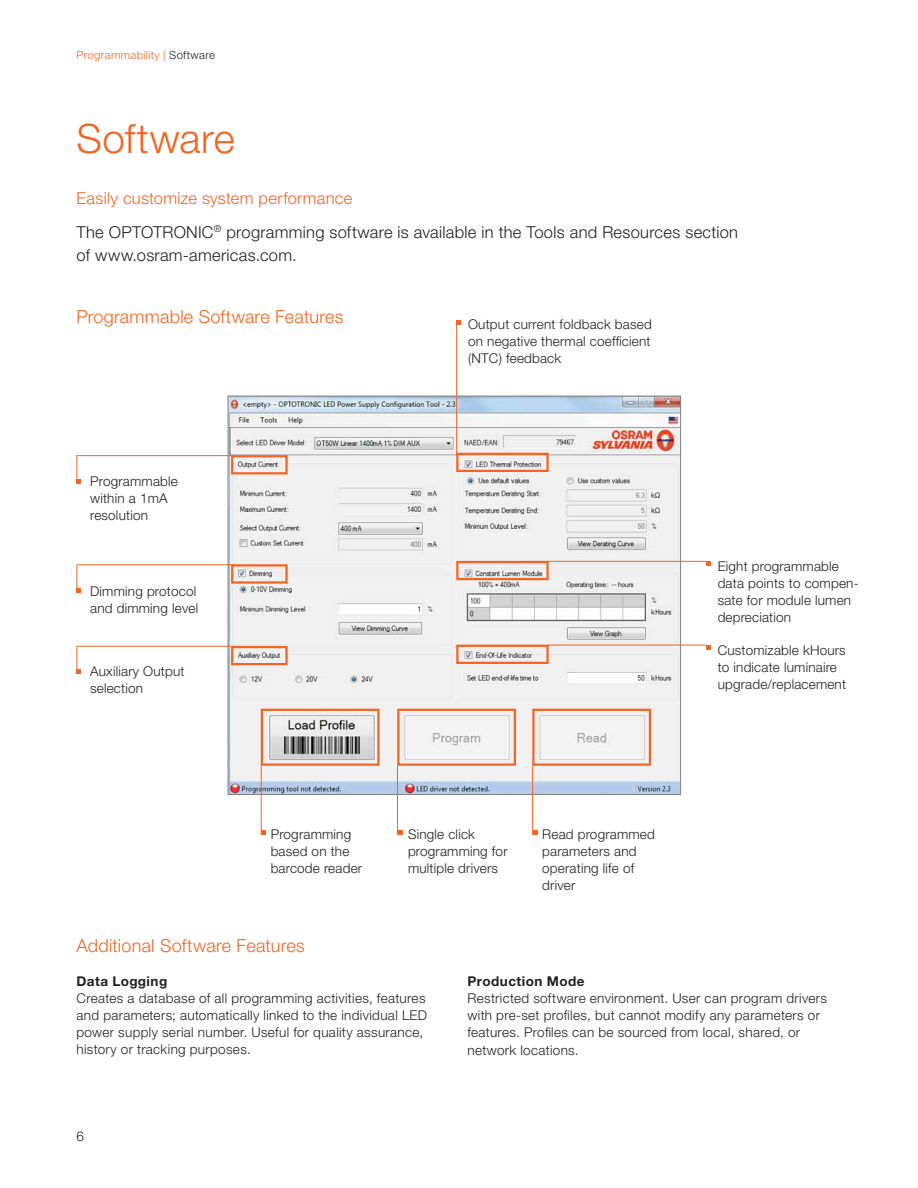
<style>
.page{position:relative;width:918px;height:1188px;background:#fff}
.page>*{position:absolute;margin:0;border:0;box-sizing:border-box;transform-origin:0 0}
.t1{font:300 40.5px "Helvetica Neue LT Pro";letter-spacing:.01em;color:#f26522}
.t2{font:300 18px "Helvetica Neue LT Pro";letter-spacing:.015em;color:#f26522}
.t3{font:300 16.5px/34px "Helvetica Neue LT Pro";letter-spacing:.015em;color:#231f20}
.t4{font:300 13.5px/17px "Helvetica Neue LT Pro";letter-spacing:.015em;color:#231f20}
.t5{font:700 13.5px "Helvetica Neue LT Pro";letter-spacing:.03em;color:#231f20}
.t6{font:300 11.25px "Helvetica Neue LT Pro";letter-spacing:.03em;color:#f26522}
.s1{color:#231f20}
.s2{color:#f26522}
</style>
<div class="page">
<img style="left:230px;top:398px;width:449px;height:395px">
<div style="left:456px;top:453px;width:93px;height:19px;border:2px solid #f26522"></div>
<div style="left:456px;top:561px;width:93px;height:19px;border:2px solid #f26522"></div>
<div style="left:456px;top:645px;width:93px;height:19px;border:2px solid #f26522"></div>
<div style="left:231px;top:646px;width:57px;height:19px;border:2px solid #f26522"></div>
<div style="left:231px;top:564px;width:57px;height:20px;border:2px solid #f26522"></div>
<div style="left:231px;top:455px;width:57px;height:19px;border:2px solid #f26522"></div>
<div style="left:532px;top:709px;width:119px;height:57px;border:2px solid #f26522"></div>
<div style="left:397px;top:709px;width:119px;height:57px;border:2px solid #f26522"></div>
<div style="left:261px;top:709px;width:119px;height:57px;border:2px solid #f26522"></div>
<hr style="left:456px;top:320px;width:1px;height:135px;background:#f26522">
<svg style="left:457px;top:320px;width:4px;height:5px"></svg>
<hr style="left:548px;top:561px;width:158px;height:1px;background:#f26522">
<hr style="left:77px;top:564px;width:158px;height:1px;background:#f26522">
<hr style="left:77px;top:455px;width:158px;height:1px;background:#f26522">
<hr style="left:548px;top:645px;width:158px;height:1px;background:#f26522">
<hr style="left:77px;top:646px;width:154px;height:1px;background:#f26522">
<svg style="left:706px;top:561px;width:5px;height:5px"></svg>
<svg style="left:706px;top:645px;width:5px;height:5px"></svg>
<hr style="left:261px;top:765px;width:1px;height:70px;background:#f26522">
<hr style="left:397px;top:765px;width:1px;height:70px;background:#f26522">
<hr style="left:532px;top:765px;width:1px;height:70px;background:#f26522">
<svg style="left:262px;top:830px;width:4px;height:5px"></svg>
<svg style="left:398px;top:830px;width:4px;height:5px"></svg>
<svg style="left:533px;top:830px;width:5px;height:5px"></svg>
<svg style="left:77px;top:456px;width:4px;height:28px"></svg>
<svg style="left:77px;top:565px;width:4px;height:28px"></svg>
<svg style="left:77px;top:646px;width:4px;height:28px"></svg>
<p class="t6" style="left:77px;top:48px;width:140px">Programmability | <span class="s1">Software</span></p>
<h1 class="t1" style="left:77px;top:114px;width:160px">Software</h1>
<p class="t3" style="left:77px;top:181px;width:663px"><span class="s2">Easily customize system performance<br></span>The OPTOTRONIC<sup>®</sup> programming software is available in the Tools and Resources section</p>
<p class="t3" style="left:77px;top:238px;width:222px">of www.osram-americas.com.</p>
<h2 class="t2" style="left:77px;top:306px;width:268px">Programmable Software Features</h2>
<p class="t4" style="left:90px;top:472px;width:89px">Programmable within a 1mA resolution</p>
<p class="t4" style="left:90px;top:583px;width:109px">Dimming protocol and dimming level</p>
<p class="t4" style="left:90px;top:663px;width:96px">Auxiliary Output selection</p>
<p class="t4" style="left:468px;top:316px;width:185px;text-align:justify">Output current foldback based on negative thermal coefficient (NTC) feedback</p>
<p class="t4" style="left:271px;top:825px;width:93px">Programming based on the barcode reader</p>
<p class="t4" style="left:408px;top:825px;width:101px">Single click programming for multiple drivers</p>
<p class="t4" style="left:542px;top:825px;width:114px">Read programmed parameters and operating life of driver</p>
<h2 class="t2" style="left:77px;top:935px;width:230px">Additional Software Features</h2>
<p class="t4" style="left:718px;top:557px;width:143px">Eight programmable data points to compen&shy;sate for module lumen depreciation</p>
<p class="t4" style="left:718px;top:641px;width:130px">Customizable kHours to indicate luminaire upgrade/replacement</p>
<p class="t5" style="left:77px;top:973px;width:92px">Data Logging</p>
<p class="t4" style="left:77px;top:990px;width:352px">Creates a database of all programming activities, features and parameters; automatically linked to the individual LED power supply serial number. Useful for quality assurance, history or tracking purposes.</p>
<p class="t4" style="left:77px;top:1128px;width:9px">6</p>
<p class="t5" style="left:468px;top:973px;width:119px">Production Mode</p>
<p class="t4" style="left:468px;top:990px;width:361px">Restricted software environment. User can program drivers with pre-set profiles, but cannot modify any parameters or features. Profiles can be sourced from local, shared, or network locations.</p>
</div>
